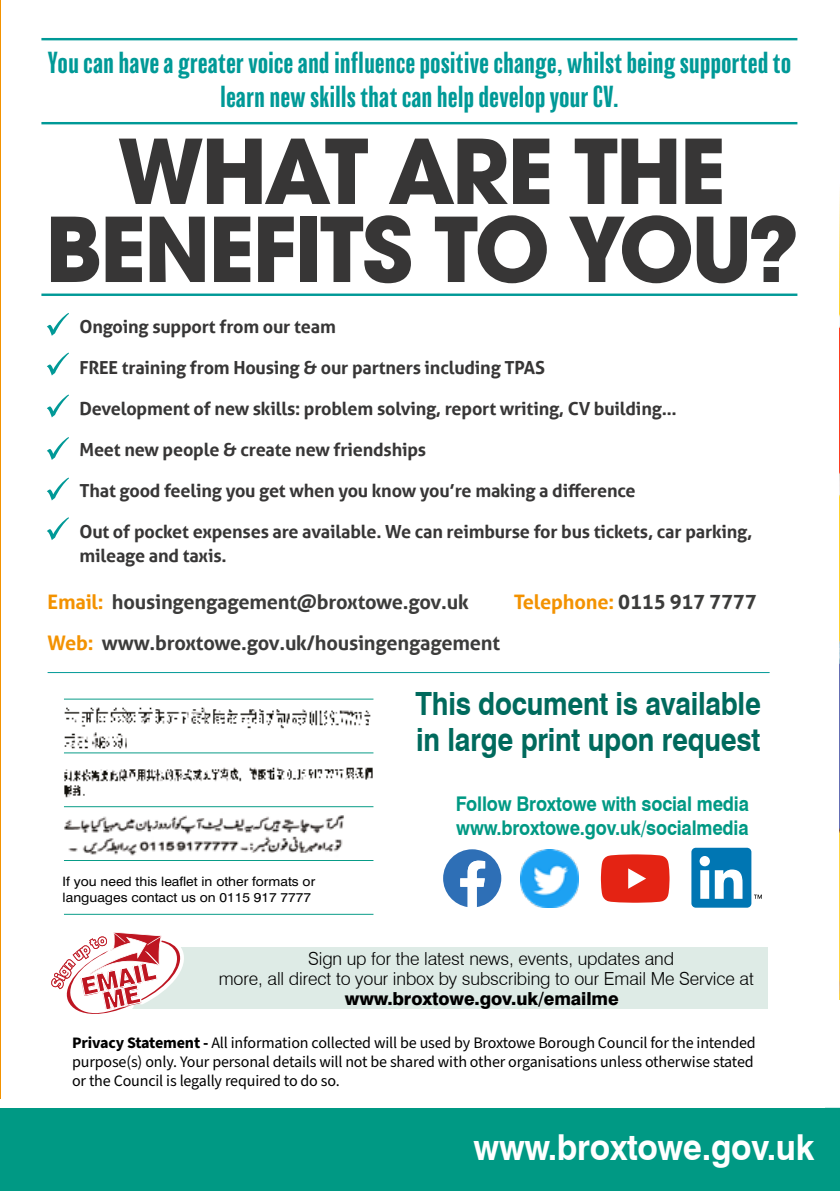
<style>
.page{position:relative;width:840px;height:1191px;background:#fff}
.page>*{position:absolute;margin:0;border:0;box-sizing:border-box;transform-origin:0 0}
.t1{font:700 98px/78px "Avant Garde Md ITC";letter-spacing:-.02em;color:#373636;text-align:center}
.t2{font:700 35.8px "Swiss 721 BT";letter-spacing:-.01em;color:#fff;scale:.94 1}
.t3{font:700 32px/36px "Swiss 721 BT";letter-spacing:-.01em;color:#006a5d;scale:.87 1}
.t4{font:condensed 28px/33.6px "Balboa";letter-spacing:.02em;color:#009997;text-align:center}
.t5{font:900 25px/19px "Halvett";color:#be1622;text-align:center;scale:.96 1}
.t6{font:700 20.2px "Swiss 721 BT";letter-spacing:-.01em;color:#009984;scale:.9 1}
.t7{font:700 20px "Aller";letter-spacing:-.01em;color:#3c3c3b}
.t8{font:700 18px/24px "Aller";letter-spacing:-.01em;color:#373636}
.t9{font:300 18px "Swiss 721 BT";letter-spacing:-.005em;color:#000}
.t10{font:800 18px "Swiss 721 BT";letter-spacing:-.005em;color:#000}
.t11{font:16px/19.2px "Source Sans Pro";letter-spacing:-.01em;color:#000}
.t12{font:13px/15.6px "Swiss 721 BT";color:#000;scale:1.07 1}
.s1{color:#f39200}
.s2{font-weight:700}
</style>
<div class="page">
<img style="left:839px;top:191px;width:1px;height:807px">
<svg style="left:825px;top:1107px;width:14px;height:1px"></svg>
<div style="left:0;top:1108px;width:839px;height:83px;background:#009984"></div>
<div style="left:122px;top:947px;width:645px;height:61px;background:#deebe6"></div>
<svg style="left:51px;top:932px;width:132px;height:82px"></svg>
<img style="left:64px;top:707px;width:307px;height:42px">
<img style="left:64px;top:767px;width:309px;height:31px">
<img style="left:64px;top:815px;width:280px;height:41px">
<hr style="left:64px;top:698px;width:309px;height:1px;background:#009984">
<hr style="left:64px;top:752px;width:309px;height:1px;background:#009984">
<hr style="left:64px;top:806px;width:309px;height:1px;background:#009984">
<hr style="left:64px;top:860px;width:309px;height:1px;background:#009984">
<hr style="left:64px;top:914px;width:309px;height:1px;background:#009984">
<hr style="left:48px;top:672px;width:721px;height:1px;background:#009997">
<div style="left:691px;top:847px;width:60px;height:60px;background:#0076b3;border-radius:4px"></div>
<svg style="left:699px;top:856px;width:43px;height:42px"></svg>
<svg style="left:754px;top:894px;width:7px;height:4px"></svg>
<svg style="left:443px;top:849px;width:58px;height:58px"></svg>
<img style="left:520px;top:849px;width:58px;height:58px">
<svg style="left:600px;top:854px;width:69px;height:48px;background:#e73d2f"></svg>
<hr style="left:839px;top:998px;width:1px;height:101px;background:#575756">
<hr style="left:41px;top:38px;width:756px;height:2px;background:#009997">
<hr style="left:41px;top:293px;width:756px;height:3px;background:#009997">
<hr style="left:41px;top:122px;width:756px;height:2px;background:#009997">
<svg style="left:47px;top:313px;width:22px;height:23px"></svg>
<svg style="left:47px;top:352px;width:22px;height:23px"></svg>
<svg style="left:47px;top:394px;width:22px;height:23px"></svg>
<svg style="left:47px;top:437px;width:22px;height:23px"></svg>
<svg style="left:47px;top:477px;width:22px;height:23px"></svg>
<svg style="left:47px;top:517px;width:22px;height:23px"></svg>
<p class="t4" style="left:48px;top:46px;width:744px">You can have a greater voice and influence positive change, whilst being supported to learn new skills that can help develop your CV.</p>
<p class="t1" style="left:45px;top:131px;width:754px">WHAT ARE THE<br>BENEFITS TO YOU?</p>
<p class="t8" style="left:79px;top:315px;width:258px">Ongoing support from our team</p>
<p class="t8" style="left:79px;top:356px;width:467px">FREE training from Housing &amp; our partners including TPAS</p>
<p class="t8" style="left:79px;top:397px;width:598px">Development of new skills: problem solving, report writing, CV building…</p>
<p class="t8" style="left:79px;top:438px;width:348px">Meet new people &amp; create new friendships</p>
<p class="t8" style="left:79px;top:479px;width:557px">That good feeling you get when you know you’re making a difference</p>
<p class="t8" style="left:79px;top:520px;width:674px">Out of pocket expenses are available. We can reimburse for bus tickets, car parking, mileage and taxis.</p>
<p class="t7" style="left:48px;top:589px;width:422px"><span class="s1">Email:</span> housingengagement@broxtowe.gov.uk</p>
<p class="t7" style="left:513px;top:589px;width:244px"><span class="s1">Telephone:</span> 0115 917 7777</p>
<p class="t7" style="left:48px;top:630px;width:454px"><span class="s1">Web:</span> www.broxtowe.gov.uk/housingengagement</p>
<p class="t3" style="left:415px;top:685px;width:398px">This document is available in large print upon request</p>
<p class="t12" style="left:63px;top:873px;width:237px">If you need this leaflet in other formats or languages contact us on 0115 917 7777</p>
<p class="t6" style="left:455px;top:792px;width:327px">Follow Broxtowe with social media</p>
<p class="t6" style="left:456px;top:815px;width:326px">www.broxtowe.gov.uk/socialmedia</p>
<p class="t5" style="left:79px;top:977px;width:81px;rotate:-13deg">EMAIL<br>ME</p>
<p class="t9" style="left:308px;top:947px;width:367px">Sign up for the latest news, events, updates and</p>
<p class="t9" style="left:219px;top:967px;width:536px">more, all direct to your inbox by subscribing to our Email Me Service at</p>
<p class="t10" style="left:344px;top:987px;width:275px">www.broxtowe.gov.uk/emailme</p>
<p class="t11" style="left:72px;top:1033px;width:684px"><span class="s2">Privacy Statement -</span> All information collected will be used by Broxtowe Borough Council for the intended purpose(s) only. Your personal details will not be shared with other organisations unless otherwise stated or the Council is legally required to do so.</p>
<p class="t2" style="left:473px;top:1125px;width:364px">www.broxtowe.gov.uk</p>
</div>
